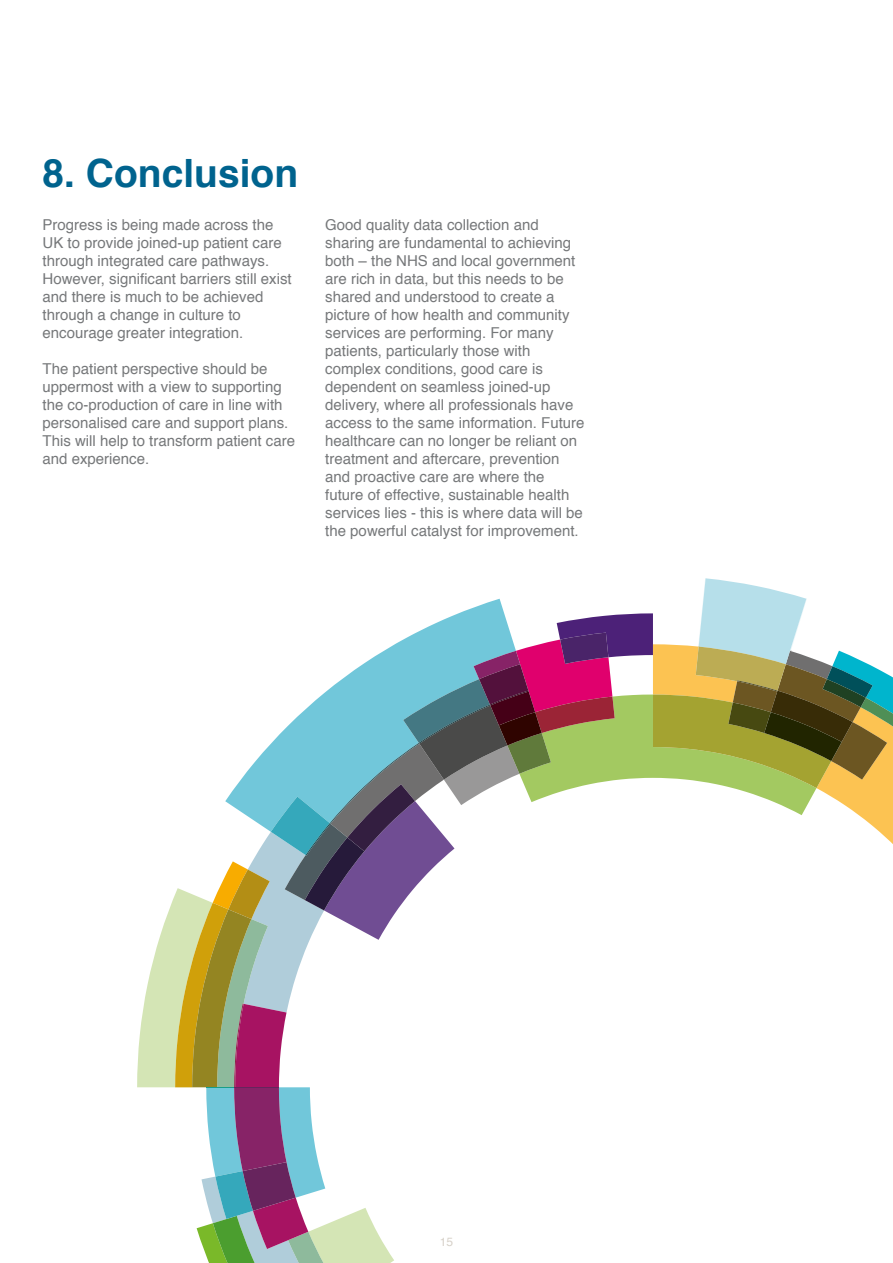
<style>
.page{position:relative;width:893px;height:1263px;background:#fff}
.page>*{position:absolute;margin:0;border:0;box-sizing:border-box;transform-origin:0 0}
.t1{font:700 39px "Helvetica";color:#00638e}
.t2{font:15px/18px "Helvetica";color:#76787a}
.t3{font:12px "Helvetica";color:#d7d1c9}
</style>
<div class="page">
<svg style="left:137px;top:578px;width:756px;height:685px"></svg>
<h1 class="t1" style="left:43px;top:141px;width:257px">8. Conclusion</h1>
<p class="t2" style="left:43px;top:216px;width:251px">Progress is being made across the UK to provide joined-up patient care through integrated care pathways.<br>However, significant barriers still exist and there is much to be achieved through a change in culture to encourage greater integration.</p>
<p class="t2" style="left:43px;top:360px;width:254px">The patient perspective should be uppermost with a view to supporting the co-production of care in line with personalised care and support plans.<br>This will help to transform patient care and experience.</p>
<p class="t2" style="left:325px;top:216px;width:261px">Good quality data collection and sharing are fundamental to achieving both – the NHS and local government are rich in data, but this needs to be shared and understood to create a picture of how health and community services are performing. For many patients, particularly those with complex conditions, good care is dependent on seamless joined-up delivery, where all professionals have access to the same information. Future healthcare can no longer be reliant on treatment and aftercare, prevention and proactive care are where the future of effective, sustainable health services lies - this is where data will be the powerful catalyst for improvement.</p>
<p class="t3" style="left:440px;top:1233px;width:15px">15</p>
</div>
